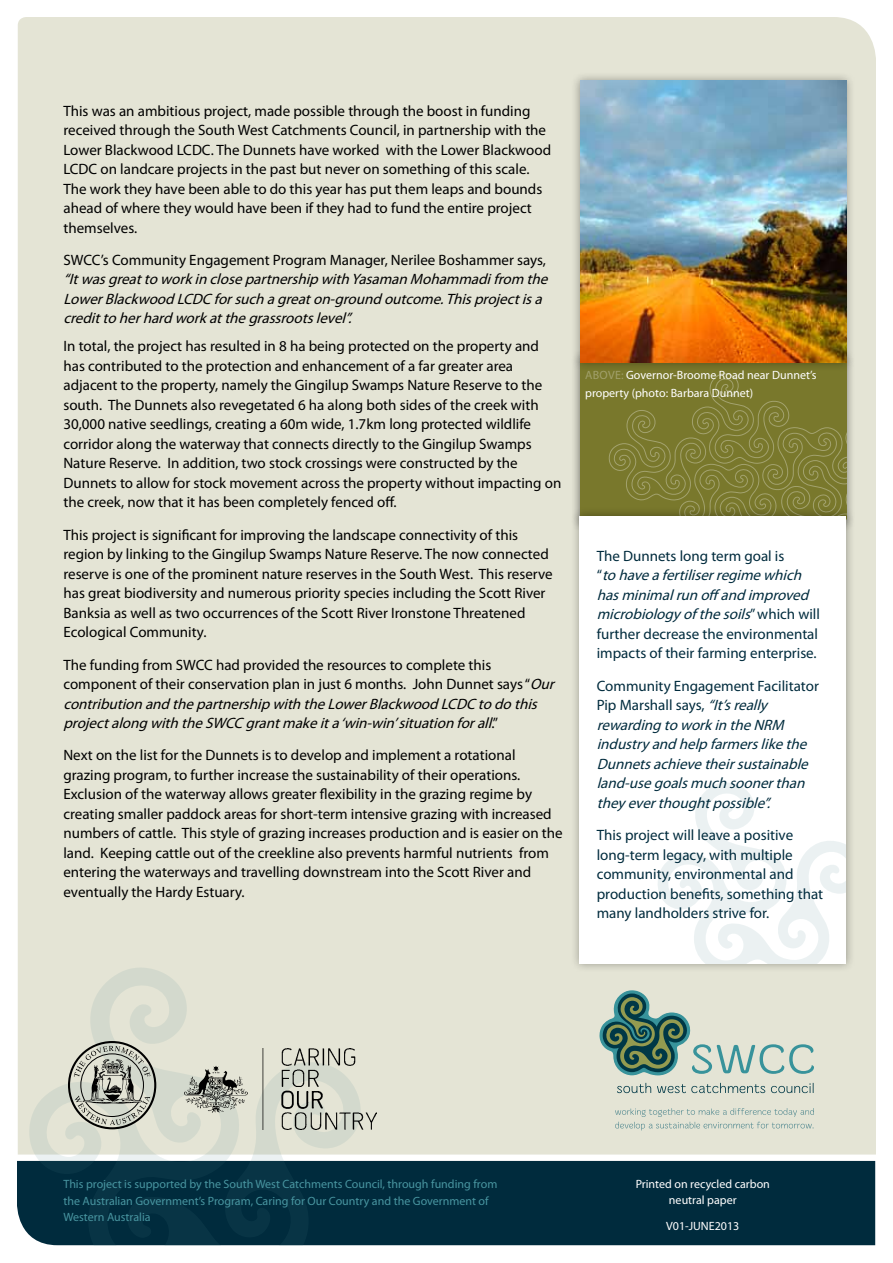
<style>
.page{position:relative;width:893px;height:1263px;background:#fff}
.page>*{position:absolute;margin:0;border:0;box-sizing:border-box;transform-origin:0 0}
.t1{font:15px/19.5px "Myriad Pro";color:#000}
.t2{font:italic 15px/19.5px "Myriad Pro";color:#000}
.t3{font:15px/19.5px "Myriad Pro";color:#002b3d}
.t4{font:italic 15px/19.5px "Myriad Pro";color:#002b3d}
.t5{font:12px/16.5px "Myriad Pro";color:#4895a0}
.t6{font:12px/18px "Myriad Pro";color:#fff}
.s1{font-style:normal}
.s2{color:#a1a06b}
.s3{font-style:italic}
</style>
<div class="page">
<div style="left:18px;top:17px;width:858px;height:1137px;background:#e4e4d5"></div>
<div style="left:17px;top:1161px;width:858px;height:84px;background:#002b3d"></div>
<div style="left:571px;top:349px;width:284px;height:184px;background:#000;opacity:.5"></div>
<div style="left:580px;top:353px;width:266px;height:167px;background:#79782c"></div>
<svg style="left:608px;top:373px;width:238px;height:134px"></svg>
<div style="left:571px;top:72px;width:284px;height:299px;background:#000;opacity:.34"></div>
<img style="left:580px;top:81px;width:266px;height:281px">
<div style="left:571px;top:507px;width:284px;height:466px;background:#000;opacity:.34"></div>
<div style="left:580px;top:516px;width:266px;height:447px;background:#fff"></div>
<svg style="left:658px;top:783px;width:188px;height:180px"></svg>
<svg style="left:25px;top:963px;width:343px;height:282px;background:#8c9d9b"></svg>
<svg style="left:617px;top:1083px;width:34px;height:10px"></svg>
<svg style="left:657px;top:1083px;width:108px;height:10px"></svg>
<svg style="left:771px;top:1083px;width:43px;height:10px"></svg>
<svg style="left:599px;top:990px;width:215px;height:85px;background:#aabdb0"></svg>
<svg style="left:615px;top:1108px;width:199px;height:22px;background:#d2d8cc"></svg>
<div style="left:68px;top:1041px;width:88px;height:88px;border:2px solid #000;border-radius:50%"></div>
<svg style="left:74px;top:1046px;width:76px;height:79px;background:#aaaca1"></svg>
<img style="left:184px;top:1048px;width:192px;height:81px">
<p class="t1" style="left:63px;top:101px;width:489px">This was an ambitious project, made possible through the boost in funding received through the South West Catchments Council, in partnership with the Lower Blackwood LCDC. The Dunnets have worked with the Lower Blackwood LCDC on landcare projects in the past but never on something of this scale.<br>The work they have been able to do this year has put them leaps and bounds ahead of where they would have been if they had to fund the entire project themselves.</p>
<p class="t1" style="left:63px;top:250px;width:484px">SWCC’s Community Engagement Program Manager, Nerilee Boshammer says,</p>
<p class="t2" style="left:63px;top:269px;width:490px">“ItwasgreattoworkinclosepartnershipwithYasamanMohammadifrom the<br>LowerBlackwoodLCDCforsuchagreaton-groundoutcome.Thisprojectisa credittoherhardworkatthegrassrootslevel”.</p>
<p class="t1" style="left:63px;top:336px;width:499px">In total, the project has resulted in 8 ha being protected on the property and has contributed to the protection and enhancement of a far greater area adjacent to the property, namely the Gingilup Swamps Nature Reserve to the south. The Dunnets also revegetated 6 ha along both sides of the creek with 30,000 native seedlings, creating a 60m wide, 1.7km long protected wildlife corridor along the waterway that connects directly to the Gingilup Swamps Nature Reserve. In addition, two stock crossings were constructed by the Dunnets to allow for stock movement across the property without impacting on the creek, now that it has been completely fenced off.</p>
<p class="t1" style="left:63px;top:525px;width:491px">This project is significant for improving the landscape connectivity of this region by linking to the Gingilup Swamps Nature Reserve. The now connected reserve is one of the prominent nature reserves in the South West. This reserve has great biodiversity and numerous priority species including the Scott River Banksia as well as two occurrences of the Scott River Ironstone Threatened Ecological Community.</p>
<p class="t2" style="left:63px;top:654px;width:497px"><span class="s1">The funding from SWCC had provided the resources to complete this component of their conservation plan in just 6 months. John Dunnet says “</span>Our contributionandthepartnershipwiththeLowerBlackwoodLCDCtodothis projectalongwiththeSWCCgrantmakeita‘win-win’situationforall<span class="s1">.”</span></p>
<p class="t1" style="left:63px;top:745px;width:501px">Next on the list for the Dunnets is to develop and implement a rotational grazing program, to further increase the sustainability of their operations.<br>Exclusion of the waterway allows greater flexibility in the grazing regime by creating smaller paddock areas for short-term intensive grazing with increased numbers of cattle. This style of grazing increases production and is easier on the land. Keeping cattle out of the creekline also prevents harmful nutrients from entering the waterways and travelling downstream into the Scott River and eventually the Hardy Estuary.</p>
<p class="t6" style="left:585px;top:366px;width:233px"><span class="s2">Above:</span> Governor-Broome Road near Dunnet’s property (photo: Barbara Dunnet)</p>
<p class="t3" style="left:597px;top:546px;width:225px">The Dunnets long term goal is<br>“ <span class="s3">tohaveafertiliserregimewhich hasminimalrunoffandimproved microbiologyofthesoils</span>” w h i c h w i l l further decrease the environmental impacts of their farming enterprise.</p>
<p class="t4" style="left:597px;top:676px;width:224px"><span class="s1">Community Engagement Facilitator<br>Pip Marshall says,</span> “It’sreally rewardingtoworkintheN RM industryandhelpfarmerslikethe<br>Dunnetsachievetheirsustainable land-usegoalsmuchsoonerthan theyeverthoughtpossible”.</p>
<p class="t3" style="left:597px;top:825px;width:228px">This project will leave a positive long-term legacy, with multiple community, environmental and production benefits, something that many landholders strive for.</p>
<p class="t5" style="left:63px;top:1176px;width:435px">This project is supported by the South West Catchments Council, through funding from the Australian Government’s Program, Caring for Our Country and the Government of<br>Western Australia</p>
<p class="t6" style="left:636px;top:1175px;width:136px;line-height:16.5px;text-align:center">Printed on recycled carbon neutral paper</p>
<p class="t6" style="left:666px;top:1216px;width:75px">V01-JUNE2013</p>
</div>
